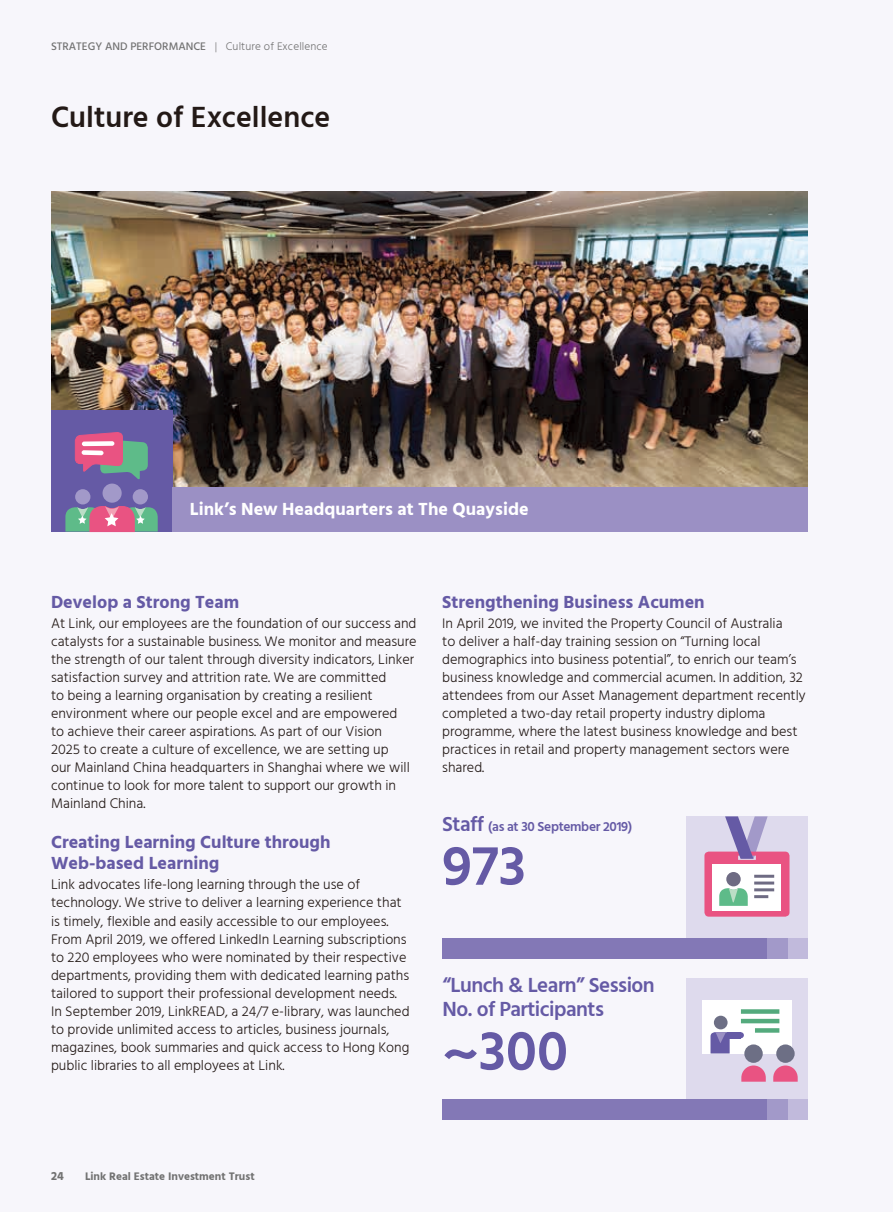
<style>
.page{position:relative;width:893px;height:1212px;background:#f7f6fb}
.page>*{position:absolute;margin:0;border:0;box-sizing:border-box;transform-origin:0 0}
.t1{font:600 57px "Hind";color:#655aa5}
.t2{font:600 30px "Hind";color:#231916}
.t3{font:600 21px/24px "Hind";letter-spacing:-.025em;color:#655aa5}
.t4{font:700 18px/21px "Hind";color:#655aa5}
.t5{font:700 18px "Hind";color:#fff}
.t6{font:300 14.25px/18px "Hind";color:#231916}
.t7{font:600 13.5px "Hind";letter-spacing:-.025em;color:#655aa5}
.t8{font:700 12px "Hind";color:#727272}
.t9{font:500 11.25px "Hind";color:#727272}
.t10{font:700 11.25px "Hind";color:#727272}
.s1{font-weight:300}
.s2{font-size:21px}
</style>
<div class="page">
<img style="left:51px;top:191px;width:757px;height:296px">
<div style="left:686px;top:978px;width:122px;height:121px;background:#dedaed"></div>
<div style="left:787px;top:1099px;width:21px;height:20px;background:#c1badc"></div>
<div style="left:442px;top:1099px;width:325px;height:20px;background:#8378b6"></div>
<div style="left:767px;top:1099px;width:20px;height:20px;background:#a299c9"></div>
<div style="left:703px;top:1000px;width:89px;height:53px;background:#fff"></div>
<svg style="left:741px;top:1065px;width:25px;height:17px"></svg>
<div style="left:744px;top:1044px;width:19px;height:19px;background:#6d6f85;border-radius:50%"></div>
<svg style="left:773px;top:1065px;width:25px;height:17px"></svg>
<div style="left:776px;top:1044px;width:19px;height:19px;background:#6d6f85;border-radius:50%"></div>
<div style="left:714px;top:1016px;width:14px;height:13px;background:#6d6f85;border-radius:50%"></div>
<svg style="left:741px;top:1032px;width:3px;height:6px"></svg>
<div style="left:727px;top:1032px;width:14px;height:6px;background:#655aa5"></div>
<svg style="left:710px;top:1032px;width:20px;height:21px"></svg>
<div style="left:741px;top:1009px;width:38px;height:5px;background:#54aa7d"></div>
<hr style="left:741px;top:1019px;width:38px;height:4px;background:#54aa7d">
<div style="left:755px;top:1028px;width:24px;height:5px;background:#54aa7d"></div>
<div style="left:686px;top:816px;width:122px;height:122px;background:#dedaed"></div>
<div style="left:787px;top:938px;width:21px;height:20px;background:#c1badc"></div>
<div style="left:442px;top:938px;width:325px;height:20px;background:#8378b6"></div>
<div style="left:767px;top:938px;width:20px;height:20px;background:#a299c9"></div>
<svg style="left:704px;top:816px;width:85px;height:101px"></svg>
<div style="left:51px;top:410px;width:122px;height:121px;background:#655aa5"></div>
<div style="left:133px;top:489px;width:15px;height:15px;background:#a299c9;border-radius:50%"></div>
<div style="left:75px;top:489px;width:15px;height:15px;background:#a299c9;border-radius:50%"></div>
<div style="left:103px;top:484px;width:19px;height:19px;background:#a299c9;border-radius:50%"></div>
<svg style="left:75px;top:432px;width:73px;height:48px"></svg>
<svg style="left:65px;top:506px;width:93px;height:26px;background:#a58e92"></svg>
<div style="left:173px;top:487px;width:635px;height:44px;background:#9b90c4"></div>
<p class="t9" style="left:51px;top:39px;width:278px">STRATEGY AND PERFORMANCE <span class="s1">| Culture of Excellence</span></p>
<h2 class="t2" style="left:51px;top:96px;width:281px">Culture of Excellence</h2>
<p class="t5" style="left:190px;top:499px;width:340px">Link’s New Headquarters at The Quayside</p>
<p class="t4" style="left:51px;top:591px;width:190px">Develop a Strong Team</p>
<p class="t6" style="left:51px;top:615px;width:367px">At Link, our employees are the foundation of our success and catalysts for a sustainable business. We monitor and measure the strength of our talent through diversity indicators, Linker satisfaction survey and attrition rate. We are committed<br>to being a learning organisation by creating a resilient environment where our people excel and are empowered<br>to achieve their career aspirations. As part of our Vision<br>2025 to create a culture of excellence, we are setting up<br>our Mainland China headquarters in Shanghai where we will continue to look for more talent to support our growth in Mainland China.</p>
<p class="t4" style="left:51px;top:831px;width:281px">Creating Learning Culture through<br>Web-based Learning</p>
<p class="t6" style="left:51px;top:876px;width:360px">Link advocates life-long learning through the use of technology. We strive to deliver a learning experience that is timely, flexible and easily accessible to our employees.<br>From April 2019, we offered LinkedIn Learning subscriptions to 220 employees who were nominated by their respective departments, providing them with dedicated learning paths tailored to support their professional development needs.<br>In September 2019, LinkREAD, a 24/7 e-library, was launched to provide unlimited access to articles, business journals, magazines, book summaries and quick access to Hong Kong public libraries to all employees at Link.</p>
<p class="t4" style="left:442px;top:591px;width:264px">Strengthening Business Acumen</p>
<p class="t6" style="left:442px;top:615px;width:365px">In April 2019, we invited the Property Council of Australia<br>to deliver a half-day training session on “Turning local demographics into business potential”, to enrich our team’s business knowledge and commercial acumen. In addition, 32 attendees from our Asset Management department recently completed a two-day retail property industry diploma programme, where the latest business knowledge and best practices in retail and property management sectors were shared.</p>
<p class="t7" style="left:442px;top:817px;width:192px"><span class="s2">Staff</span> (as at 30 September 2019)</p>
<h1 class="t1" style="left:442px;top:826px;width:85px">973</h1>
<h3 class="t3" style="left:443px;top:974px;width:214px">“Lunch &amp; Learn” Session<br>No. of Participants</h3>
<h1 class="t1" style="left:443px;top:1011px;width:127px">~300</h1>
<p class="t8" style="left:51px;top:1169px;width:14px">24</p>
<p class="t10" style="left:85px;top:1169px;width:171px">Link Real Estate Investment Trust</p>
</div>
